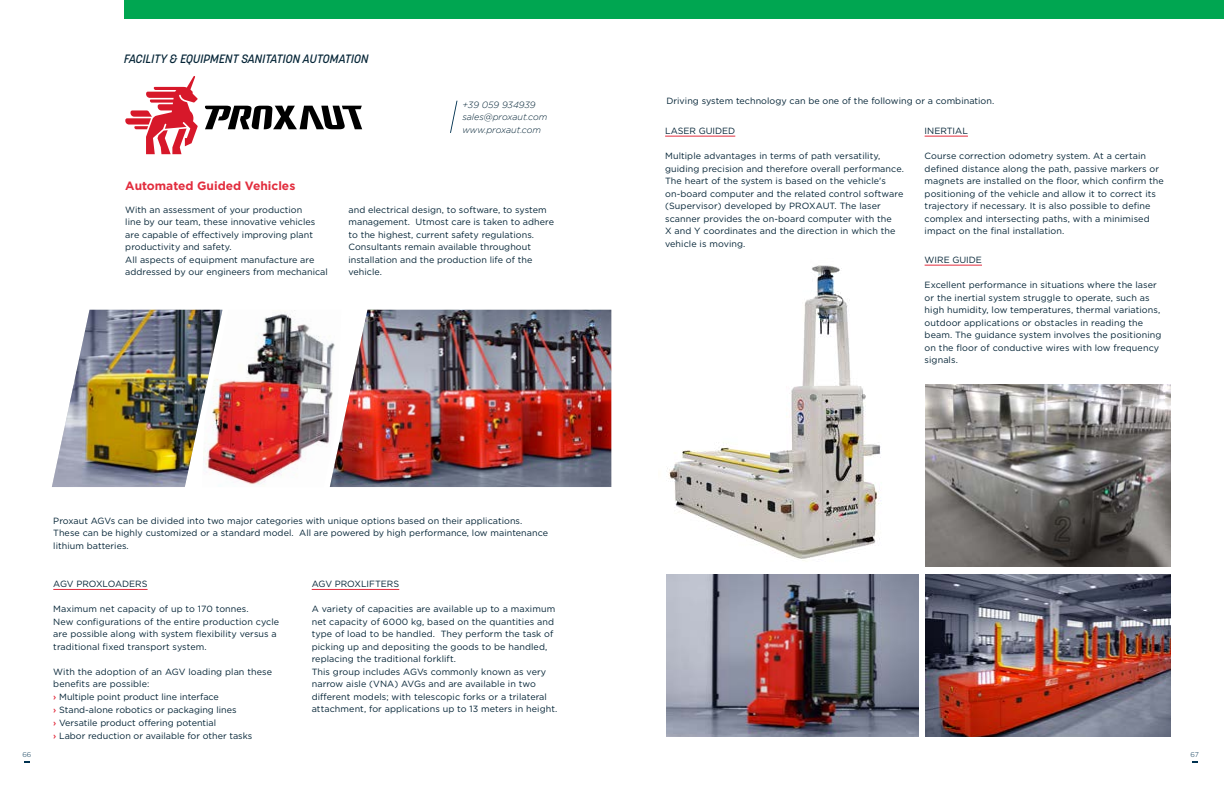
<style>
.page{position:relative;width:1224px;height:792px;background:#fff}
.page>*{position:absolute;margin:0;border:0;box-sizing:border-box;transform-origin:0 0}
.t1{font:italic 500 12px "Korolev";color:#042436}
.t2{font:700 12px "Gotham";color:#e22d3e}
.t3{font:9px/12.5px "Gotham";letter-spacing:.01em;color:#042436}
.t4{font:italic 300 9px/12.5px "Gotham";letter-spacing:-.005em;color:#042436}
.t5{font:300 7px "Gotham";color:#003250}
.s1{font-weight:500;color:#e22d3e}
</style>
<div class="page">
<div style="left:124px;top:0;width:1100px;height:19px;background:#00a651"></div>
<svg style="left:125px;top:76px;width:73px;height:78px"></svg>
<svg style="left:205px;top:106px;width:157px;height:23px"></svg>
<svg style="left:450px;top:101px;width:7px;height:32px"></svg>
<img style="left:361px;top:310px;width:250px;height:177px">
<img style="left:222px;top:310px;width:139px;height:177px">
<img style="left:52px;top:310px;width:170px;height:177px">
<hr style="left:53px;top:589px;width:95px;height:1px;background:#e22d3e">
<hr style="left:312px;top:589px;width:87px;height:1px;background:#e22d3e">
<img style="left:667px;top:265px;width:215px;height:296px">
<img style="left:926px;top:575px;width:244px;height:162px">
<img style="left:926px;top:385px;width:244px;height:182px">
<img style="left:666px;top:575px;width:252px;height:162px">
<hr style="left:665px;top:136px;width:70px;height:1px;background:#e22d3e">
<hr style="left:925px;top:136px;width:43px;height:1px;background:#e22d3e">
<hr style="left:925px;top:265px;width:57px;height:1px;background:#e22d3e">
<h1 class="t1" style="left:124px;top:51px;width:246px">FACILITY &amp; EQUIPMENT SANITATION AUTOMATION</h1>
<p class="t4" style="left:462px;top:98px;width:87px">+39 059 934939 sales@proxaut.com www.proxaut.com</p>
<h1 class="t2" style="left:125px;top:177px;width:172px">Automated Guided Vehicles</h1>
<p class="t3" style="left:125px;top:203px;width:204px">With an assessment of your production<br>line by our team, these innovative vehicles are capable of effectively improving plant productivity and safety.<br>All aspects of equipment manufacture are addressed by our engineers from mechanical</p>
<p class="t3" style="left:349px;top:203px;width:207px">and electrical design, to software, to system management. Utmost care is taken to adhere to the highest, current safety regulations.<br>Consultants remain available throughout installation and the production life of the vehicle.</p>
<p class="t3" style="left:53px;top:514px;width:496px">Proxaut AGVs can be divided into two major categories with unique options based on their applications.<br>These can be highly customized or a standard model. All are powered by high performance, low maintenance lithium batteries.</p>
<p class="t3" style="left:53px;top:578px;width:96px">AGV PROXLOADERS</p>
<p class="t3" style="left:312px;top:578px;width:89px">AGV PROXLIFTERS</p>
<p class="t3" style="left:53px;top:603px;width:227px">Maximum net capacity of up to 170 tonnes.<br>New configurations of the entire production cycle are possible along with system flexibility versus a traditional fixed transport system.</p>
<p class="t3" style="left:53px;top:665px;width:220px">With the adoption of an AGV loading plan these benefits are possible:<br><span class="s1">›</span> Multiple point product line interface<br><span class="s1">›</span> Stand-alone robotics or packaging lines<br><span class="s1">›</span> Versatile product offering potential<br><span class="s1">›</span> Labor reduction or available for other tasks</p>
<p class="t3" style="left:312px;top:603px;width:247px">A variety of capacities are available up to a maximum net capacity of 6000 kg, based on the quantities and type of load to be handled. They perform the task of picking up and depositing the goods to be handled, replacing the traditional forklift.<br>This group includes AGVs commonly known as very narrow aisle (VNA) AVGs and are available in two different models; with telescopic forks or a trilateral attachment, for applications up to 13 meters in height.</p>
<p class="t3" style="left:666px;top:95px;width:329px">Driving system technology can be one of the following or a combination.</p>
<p class="t3" style="left:665px;top:125px;width:72px">LASER GUIDED</p>
<p class="t3" style="left:925px;top:125px;width:45px">INERTIAL</p>
<p class="t3" style="left:665px;top:150px;width:240px">Multiple advantages in terms of path versatility, guiding precision and therefore overall performance.<br>The heart of the system is based on the vehicle's on-board computer and the related control software (Supervisor) developed by PROXAUT. The laser scanner provides the on-board computer with the<br>X and Y coordinates and the direction in which the vehicle is moving.</p>
<p class="t3" style="left:925px;top:150px;width:241px">Course correction odometry system. At a certain defined distance along the path, passive markers or magnets are installed on the floor, which confirm the positioning of the vehicle and allow it to correct its trajectory if necessary. It is also possible to define complex and intersecting paths, with a minimised impact on the final installation.</p>
<p class="t3" style="left:925px;top:279px;width:238px">Excellent performance in situations where the laser or the inertial system struggle to operate, such as high humidity, low temperatures, thermal variations, outdoor applications or obstacles in reading the beam. The guidance system involves the positioning on the floor of conductive wires with low frequency signals.</p>
<p class="t3" style="left:925px;top:254px;width:59px">WIRE GUIDE</p>
<p class="t5" style="left:23px;top:750px;width:10px">66</p>
<p class="t5" style="left:1190px;top:750px;width:10px">67</p>
</div>
